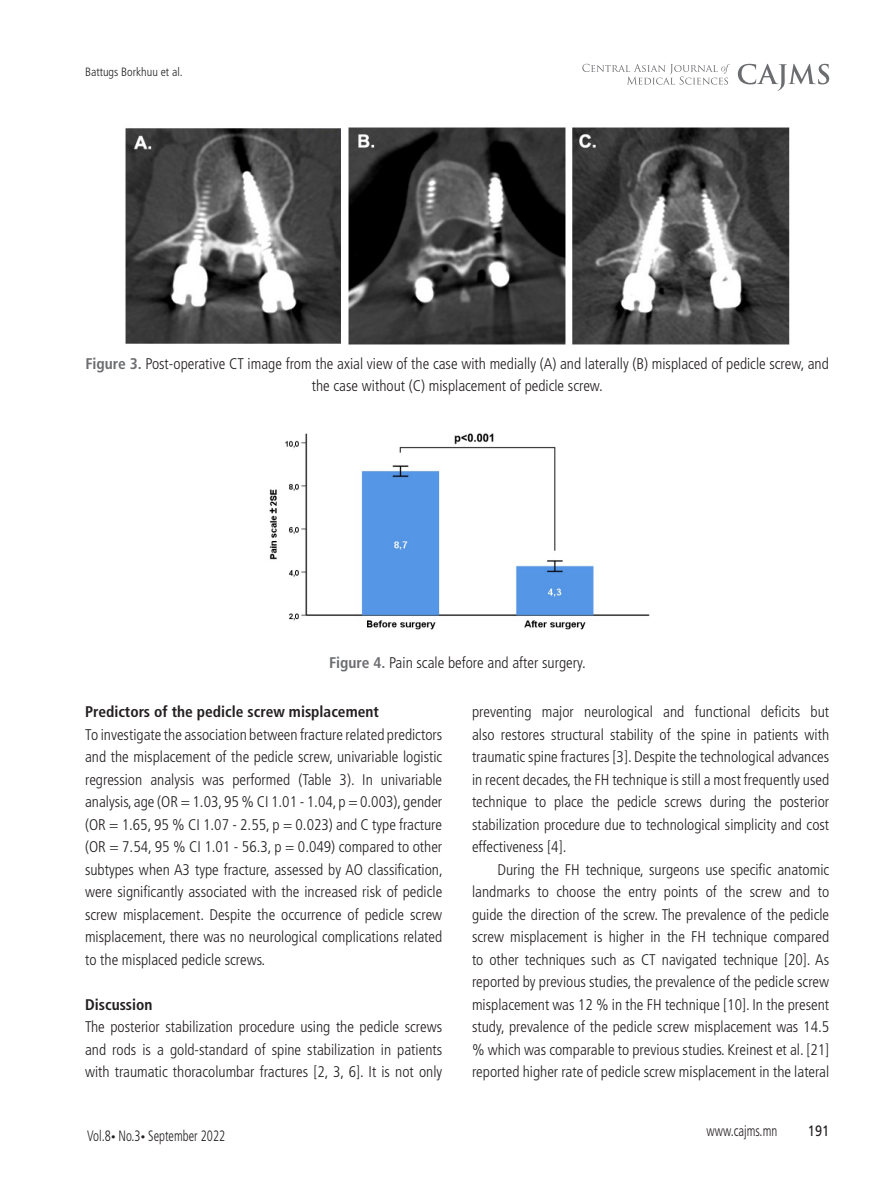
<style>
.page{position:relative;width:893px;height:1191px;background:#fff}
.page>*{position:absolute;margin:0;border:0;box-sizing:border-box;transform-origin:0 0}
.text{font:300 condensed 15.45px/22.5px "Frutiger LT Std";color:#231f20;text-align:justify}
.text-2{font:700 condensed 15.45px "Frutiger LT Std";color:#231f20}
.t1{font:300 condensed 15px "Frutiger LT Std";color:#231f20;scale:.85 1}
.t2{font:15px "Frutiger LT Std";color:#231f20;scale:.85 1}
.text-3{font:300 condensed 12px "Frutiger LT Std";color:#231f20}
.s1{font-weight:700;color:#6c6d70}
.s2{font-weight:700;font-size:9px}
</style>
<div class="page">
<svg style="left:738px;top:64px;width:91px;height:27px"></svg>
<svg style="left:582px;top:64px;width:147px;height:21px"></svg>
<img style="left:125px;top:127px;width:665px;height:218px">
<img style="left:269px;top:433px;width:381px;height:197px">
<p class="text-3" style="left:85px;top:65px;width:99px">Battugs Borkhuu et al.</p>
<p class="text" style="left:85px;top:352px;width:745px;text-align:center"><span class="s1">Figure 3.</span> Post-operative CT image from the axial view of the case with medially (A) and laterally (B) misplaced of pedicle screw, and the case without (C) misplacement of pedicle screw.</p>
<p class="text" style="left:329px;top:651px;width:258px"><span class="s1">Figure 4.</span> Pain scale before and after surgery.</p>
<p class="text-2" style="left:85px;top:702px;width:295px">Predictors of the pedicle screw misplacement</p>
<p class="text" style="left:85px;top:723px;width:359px">To investigate the association between fracture related predictors and the misplacement of the pedicle screw, univariable logistic regression analysis was performed (Table 3). In univariable analysis, age (OR = 1.03, 95 % CI 1.01 - 1.04, p = 0.003), gender (OR = 1.65, 95 % CI 1.07 - 2.55, p = 0.023) and C type fracture (OR = 7.54, 95 % CI 1.01 - 56.3, p = 0.049) compared to other subtypes when A3 type fracture, assessed by AO classification, were significantly associated with the increased risk of pedicle screw misplacement. Despite the occurrence of pedicle screw misplacement, there was no neurological complications related to the misplaced pedicle screws.</p>
<p class="text-2" style="left:85px;top:995px;width:69px">Discussion</p>
<p class="text" style="left:85px;top:1015px;width:359px">The posterior stabilization procedure using the pedicle screws and rods is a gold-standard of spine stabilization in patients with traumatic thoracolumbar fractures [2, 3, 6]. It is not only</p>
<p class="t1" style="left:87px;top:1127px;width:164px">Vol.8<span class="s2">•</span> No.3<span class="s2">•</span> September 2022</p>
<p class="text" style="left:472px;top:700px;width:359px">preventing major neurological and functional deficits but also restores structural stability of the spine in patients with traumatic spine fractures [3]. Despite the technological advances in recent decades, the FH technique is still a most frequently used technique to place the pedicle screws during the posterior stabilization procedure due to technological simplicity and cost effectiveness [4].</p>
<p class="text" style="left:472px;top:858px;width:359px;text-indent:26px">During the FH technique, surgeons use specific anatomic landmarks to choose the entry points of the screw and to guide the direction of the screw. The prevalence of the pedicle screw misplacement is higher in the FH technique compared to other techniques such as CT navigated technique [20]. As reported by previous studies, the prevalence of the pedicle screw misplacement was 12 % in the FH technique [10]. In the present study, prevalence of the pedicle screw misplacement was 14.5 % which was comparable to previous studies. Kreinest et al. [21] reported higher rate of pedicle screw misplacement in the lateral</p>
<p class="t1" style="left:707px;top:1122px;width:85px">www.cajms.mn</p>
<p class="t2" style="left:808px;top:1122px;width:27px">191</p>
</div>
